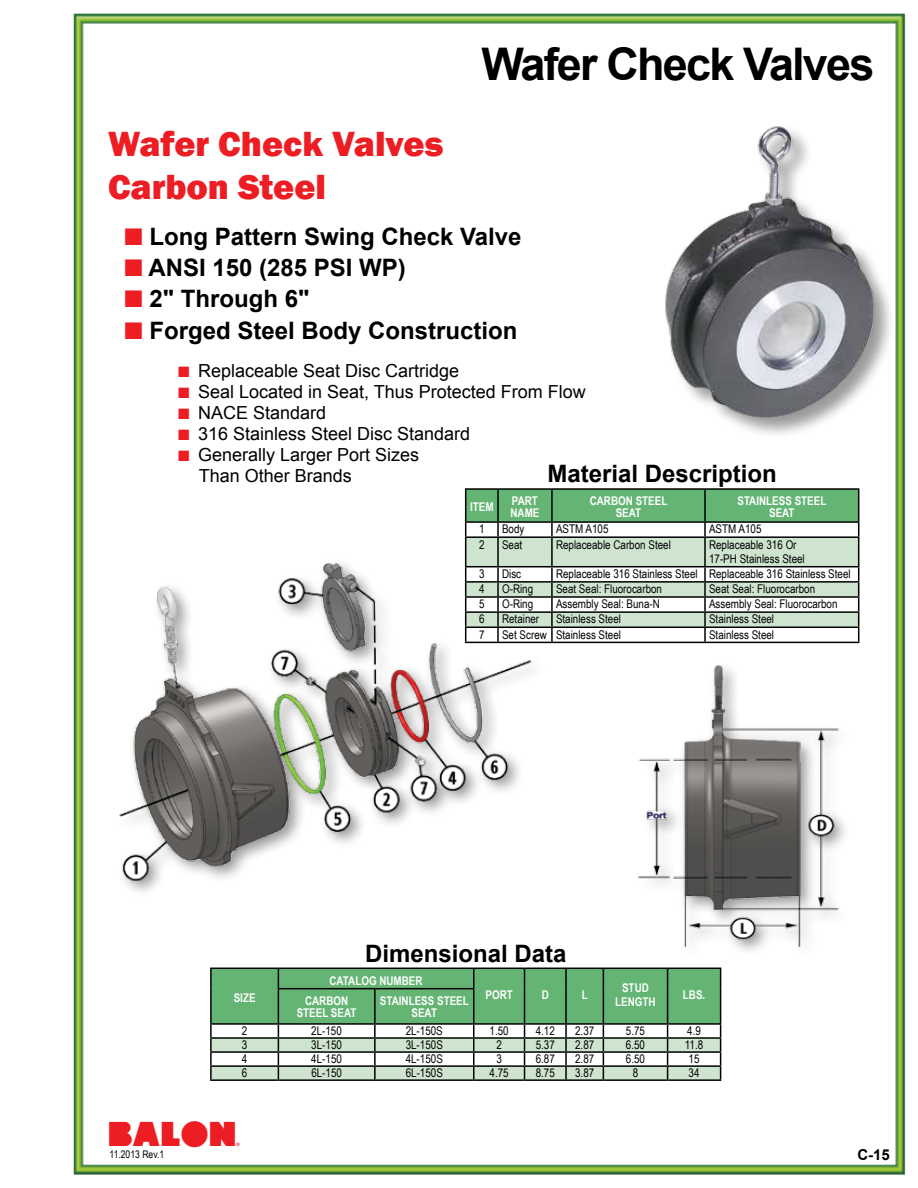
<style>
.page{position:relative;width:918px;height:1188px;background:#fff}
.page>*{position:absolute;margin:0;border:0;box-sizing:border-box;transform-origin:0 0}
.t1{font:700 45px "Arial";letter-spacing:-.04em;color:#000}
.t2{font:800 36px/43.2px "Franklin Gothic";color:#ed1d24}
.t3{font:33px "Balon";color:#ed1d24}
.t4{font:700 24px "Arial";color:#000}
.t5{font:18px/21px "Arial";color:#000}
.t6{font:700 15px "Arial";color:#000}
.t7{font:12px/14.4px "Arial Narrow";color:#000}
.t8{font:700 12px/12px "Arial Narrow";color:#fff;text-align:center}
.t9{font:10.5px "Arial Narrow";color:#000}
.s1{color:#ed1d24}
</style>
<div class="page">
<img style="left:73px;top:13px;width:833px;height:1162px">
<img style="left:103px;top:550px;width:442px;height:347px">
<img style="left:651px;top:96px;width:253px;height:361px">
<img style="left:619px;top:660px;width:250px;height:301px">
<svg style="left:210px;top:968px;width:511px;height:111px"></svg>
<hr style="left:210px;top:1079px;width:68px;height:2px;background:#000">
<hr style="left:278px;top:1079px;width:97px;height:2px;background:#000">
<hr style="left:375px;top:1079px;width:99px;height:2px;background:#000">
<hr style="left:474px;top:1079px;width:51px;height:2px;background:#000">
<hr style="left:525px;top:1079px;width:41px;height:2px;background:#000">
<hr style="left:566px;top:1079px;width:37px;height:2px;background:#000">
<hr style="left:603px;top:1079px;width:65px;height:2px;background:#000">
<hr style="left:668px;top:1079px;width:53px;height:2px;background:#000">
<hr style="left:465px;top:488px;width:33px;height:2px;background:#000">
<hr style="left:498px;top:488px;width:54px;height:2px;background:#000">
<hr style="left:552px;top:488px;width:153px;height:2px;background:#000">
<hr style="left:705px;top:488px;width:154px;height:2px;background:#000">
<svg style="left:465px;top:489px;width:394px;height:153px"></svg>
<hr style="left:465px;top:642px;width:33px;height:1px;background:#000">
<hr style="left:498px;top:642px;width:54px;height:1px;background:#000">
<hr style="left:552px;top:642px;width:153px;height:1px;background:#000">
<hr style="left:705px;top:642px;width:154px;height:1px;background:#000">
<h2 class="t2" style="left:108px;top:122px;width:337px">Wafer Check Valves<br>Carbon Steel</h2>
<h1 class="t1" style="left:482px;top:34px;width:394px">Wafer Check Valves</h1>
<h3 class="t4" style="left:124px;top:220px;width:399px"><span class="s1">■</span> Long Pattern Swing Check Valve</h3>
<h3 class="t4" style="left:124px;top:252px;width:283px"><span class="s1">■</span> ANSI 150 (285 PSI WP)</h3>
<h3 class="t4" style="left:124px;top:283px;width:187px"><span class="s1">■</span> 2" Through 6"</h3>
<h3 class="t4" style="left:124px;top:315px;width:394px"><span class="s1">■</span> Forged Steel Body Construction</h3>
<h3 class="t5" style="left:178px;top:360px;width:282px"><span class="s1">■</span> Replaceable Seat Disc Cartridge</h3>
<h3 class="t5" style="left:178px;top:381px;width:409px"><span class="s1">■</span> Seal Located in Seat, Thus Protected From Flow</h3>
<h3 class="t5" style="left:178px;top:402px;width:149px"><span class="s1">■</span> NACE Standard</h3>
<h3 class="t5" style="left:178px;top:423px;width:293px"><span class="s1">■</span> 316 Stainless Steel Disc Standard</h3>
<h3 class="t5" style="left:199px;top:444px;width:222px;text-indent:-21px"><span class="s1">■</span> Generally Larger Port Sizes<br>Than Other Brands</h3>
<h3 class="t4" style="left:547px;top:458px;width:231px">Material Description</h3>
<p class="t8" style="left:470px;top:500px;width:25px">ITEM</p>
<p class="t8" style="left:510px;top:494px;width:30px;text-align:left">PART<br>NAME</p>
<p class="t8" style="left:590px;top:494px;width:79px">CARBON STEEL<br>SEAT</p>
<p class="t8" style="left:737px;top:494px;width:90px">STAINLESS STEEL<br>SEAT</p>
<p class="t7" style="left:479px;top:522px;width:7px">1</p>
<p class="t7" style="left:502px;top:522px;width:24px">Body</p>
<p class="t7" style="left:556px;top:522px;width:54px">ASTM A105</p>
<p class="t7" style="left:709px;top:522px;width:54px">ASTM A105</p>
<p class="t7" style="left:479px;top:537px;width:7px">2</p>
<p class="t7" style="left:502px;top:537px;width:22px">Seat</p>
<p class="t7" style="left:556px;top:537px;width:116px">Replaceable Carbon Steel</p>
<p class="t7" style="left:709px;top:537px;width:97px">Replaceable 316 Or<br>17-PH Stainless Steel</p>
<p class="t7" style="left:479px;top:566px;width:7px">3</p>
<p class="t7" style="left:502px;top:566px;width:21px">Disc</p>
<p class="t7" style="left:556px;top:566px;width:296px">Replaceable 316 Stainless Steel Replaceable 316 Stainless Steel</p>
<p class="t7" style="left:479px;top:581px;width:7px">4</p>
<p class="t7" style="left:502px;top:581px;width:33px">O-Ring</p>
<p class="t7" style="left:556px;top:581px;width:108px">Seat Seal: Fluorocarbon</p>
<p class="t7" style="left:709px;top:581px;width:108px">Seat Seal: Fluorocarbon</p>
<p class="t7" style="left:479px;top:596px;width:7px">5</p>
<p class="t7" style="left:502px;top:596px;width:33px">O-Ring</p>
<p class="t7" style="left:556px;top:596px;width:105px">Assembly Seal: Buna-N</p>
<p class="t7" style="left:709px;top:596px;width:130px">Assembly Seal: Fluorocarbon</p>
<p class="t7" style="left:479px;top:612px;width:7px">6</p>
<p class="t7" style="left:502px;top:612px;width:39px">Retainer</p>
<p class="t7" style="left:556px;top:612px;width:67px">Stainless Steel</p>
<p class="t7" style="left:709px;top:612px;width:67px">Stainless Steel</p>
<p class="t7" style="left:479px;top:627px;width:7px">7</p>
<p class="t7" style="left:502px;top:627px;width:121px">Set Screw Stainless Steel</p>
<p class="t7" style="left:709px;top:627px;width:67px">Stainless Steel</p>
<p class="t8" style="left:234px;top:991px;width:23px">SIZE</p>
<h3 class="t4" style="left:365px;top:937px;width:203px">Dimensional Data</h3>
<p class="t8" style="left:330px;top:974px;width:95px">CATALOG NUMBER</p>
<p class="t8" style="left:297px;top:994px;width:61px">CARBON<br>STEEL SEAT</p>
<p class="t8" style="left:380px;top:994px;width:90px">STAINLESS STEEL<br>SEAT</p>
<p class="t8" style="left:485px;top:988px;width:29px">PORT</p>
<p class="t8" style="left:542px;top:988px;width:9px">D</p>
<p class="t8" style="left:582px;top:988px;width:8px">L</p>
<p class="t8" style="left:615px;top:980px;width:42px;line-height:14.4px">STUD<br>LENGTH</p>
<p class="t8" style="left:683px;top:988px;width:24px">LBS.</p>
<p class="t7" style="left:242px;top:1023px;width:7px">2</p>
<p class="t7" style="left:311px;top:1023px;width:32px">2L-150</p>
<p class="t7" style="left:406px;top:1023px;width:39px">2L-150S</p>
<p class="t7" style="left:490px;top:1023px;width:21px">1.50</p>
<p class="t7" style="left:536px;top:1023px;width:21px">4.12</p>
<p class="t7" style="left:575px;top:1023px;width:21px">2.37</p>
<p class="t7" style="left:626px;top:1023px;width:21px">5.75</p>
<p class="t7" style="left:687px;top:1023px;width:15px">4.9</p>
<p class="t7" style="left:242px;top:1037px;width:7px">3</p>
<p class="t7" style="left:311px;top:1037px;width:32px">3L-150</p>
<p class="t7" style="left:406px;top:1037px;width:39px">3L-150S</p>
<p class="t7" style="left:496px;top:1037px;width:7px">2</p>
<p class="t7" style="left:536px;top:1037px;width:21px">5.37</p>
<p class="t7" style="left:575px;top:1037px;width:21px">2.87</p>
<p class="t7" style="left:626px;top:1037px;width:21px">6.50</p>
<p class="t7" style="left:685px;top:1037px;width:20px">11.8</p>
<p class="t7" style="left:242px;top:1051px;width:7px">4</p>
<p class="t7" style="left:311px;top:1051px;width:32px">4L-150</p>
<p class="t7" style="left:406px;top:1051px;width:39px">4L-150S</p>
<p class="t7" style="left:496px;top:1051px;width:7px">3</p>
<p class="t7" style="left:536px;top:1051px;width:21px">6.87</p>
<p class="t7" style="left:575px;top:1051px;width:21px">2.87</p>
<p class="t7" style="left:626px;top:1051px;width:21px">6.50</p>
<p class="t7" style="left:689px;top:1051px;width:12px">15</p>
<p class="t7" style="left:242px;top:1065px;width:7px">6</p>
<p class="t7" style="left:311px;top:1065px;width:32px">6L-150</p>
<p class="t7" style="left:406px;top:1065px;width:39px">6L-150S</p>
<p class="t7" style="left:490px;top:1065px;width:21px">4.75</p>
<p class="t7" style="left:536px;top:1065px;width:21px">8.75</p>
<p class="t7" style="left:575px;top:1065px;width:21px">3.87</p>
<p class="t7" style="left:633px;top:1065px;width:7px">8</p>
<p class="t7" style="left:689px;top:1065px;width:12px">34</p>
<h3 class="t3" style="left:108px;top:1115px;width:134px">ABC</h3>
<p class="t9" style="left:110px;top:1147px;width:56px">11.2013 Rev.1</p>
<p class="t6" style="left:857px;top:1145px;width:34px">C-15</p>
</div>
